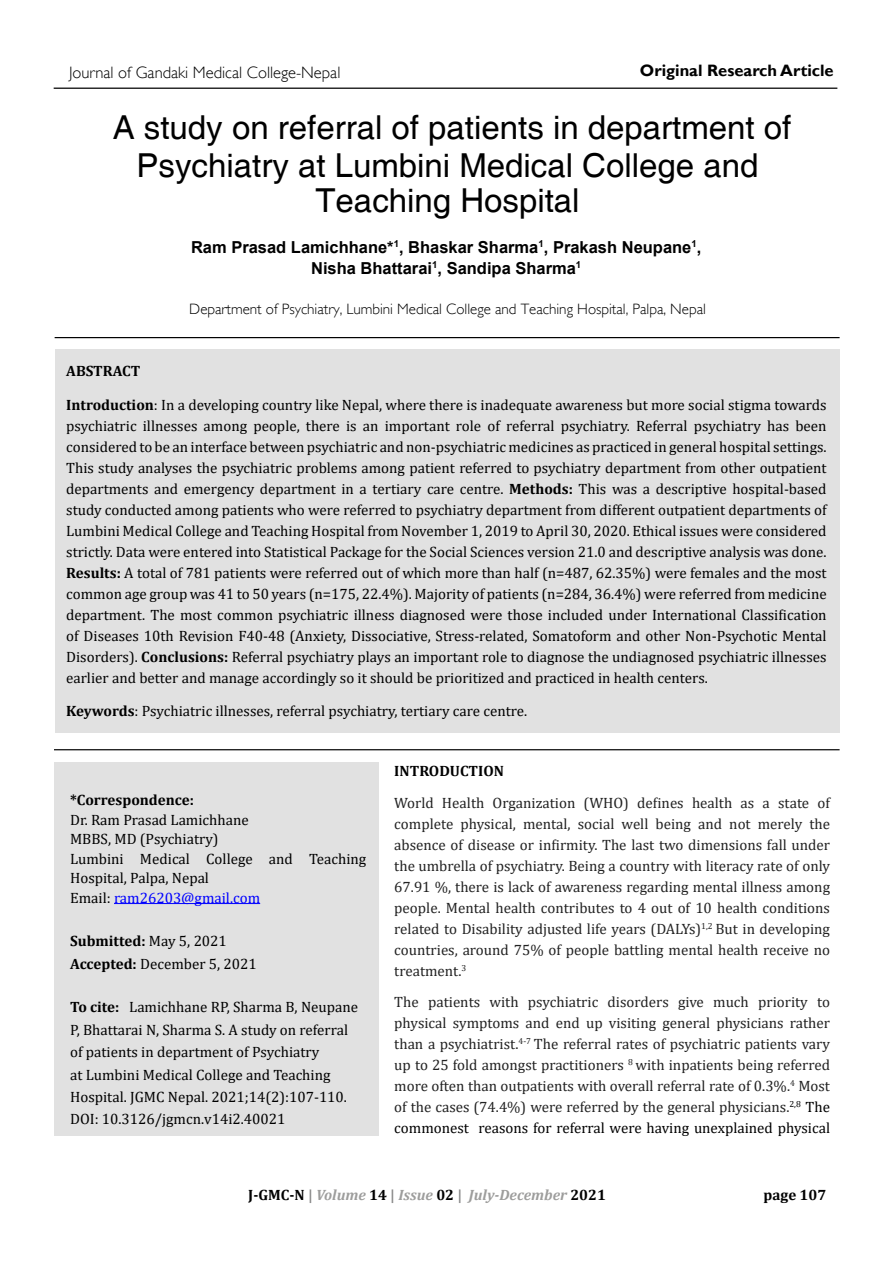
<style>
.page{position:relative;width:893px;height:1263px;background:#fff}
.page>*{position:absolute;margin:0;border:0;box-sizing:border-box;transform-origin:0 0}
.t1{font:33px/38px "Helvetica";color:#000;text-align:center}
.t2{font:700 16.5px/21px "Arial";color:#000;text-align:center}
.t3{font:300 16.5px "Gill Sans";color:#000}
.t4{font:700 16.5px "Gill Sans";color:#000}
.t5{font:15px/21px "Cambria";color:#000}
.t6{font:15px/21px "Cambria";color:#222;text-align:justify}
.t7{font:300 15px "Gill Sans";color:#000}
.t8{font:700 15px "Cambria";color:#000}
.t9{font:italic 700 15px "Cambria";color:#9d9d9c}
.s1{font-weight:700}
.s2{color:#00f}
.s3{color:#000}
.s4{font-style:normal;color:#000}
.s5{font-style:normal;color:#878787}
</style>
<div class="page">
<hr style="left:54px;top:88px;width:783px;height:1px;background:#000">
<div style="left:55px;top:349px;width:784px;height:383px;background:#e1e1e1"></div>
<div style="left:55px;top:762px;width:324px;height:373px;background:#e1e1e1"></div>
<hr style="left:55px;top:337px;width:785px;height:1px;background:#000">
<hr style="left:54px;top:749px;width:786px;height:1px;background:#000">
<hr style="left:114px;top:903px;width:146px;height:1px;background:#00f">
<p class="t3" style="left:69px;top:63px;width:273px">Journal of Gandaki Medical College-Nepal</p>
<p class="t4" style="left:640px;top:61px;width:195px">Original Research Article</p>
<h1 class="t1" style="left:113px;top:109px;width:680px">A study on referral of patients in department of<br>Psychiatry at Lumbini Medical College and</h1>
<h1 class="t1" style="left:315px;top:182px;width:266px">Teaching Hospital</h1>
<p class="t2" style="left:191px;top:237px;width:512px">Ram Prasad Lamichhane*<sup>1</sup>, Bhaskar Sharma<sup>1</sup>, Prakash Neupane<sup>1</sup>,<br>Nisha Bhattarai<sup>1</sup>, Sandipa Sharma<sup>1</sup></p>
<p class="t7" style="left:189px;top:300px;width:518px">Department of Psychiatry, Lumbini Medical College and Teaching Hospital, Palpa, Nepal</p>
<p class="t8" style="left:66px;top:360px;width:76px">ABSTRACT</p>
<p class="t5" style="left:66px;top:394px;width:762px;text-align:justify"><span class="s1">Introduction</span>: In a developing country like Nepal, where there is inadequate awareness but more social stigma towards psychiatric illnesses among people, there is an important role of referral psychiatry. Referral psychiatry has been considered to be an interface between psychiatric and non-psychiatric medicines as practiced in general hospital settings.<br>This study analyses the psychiatric problems among patient referred to psychiatry department from other outpatient departments and emergency department in a tertiary care centre. <span class="s1">Methods:</span> This was a descriptive hospital-based study conducted among patients who were referred to psychiatry department from different outpatient departments of Lumbini Medical College and Teaching Hospital from November 1, 2019 to April 30, 2020. Ethical issues were considered strictly. Data were entered into Statistical Package for the Social Sciences version 21.0 and descriptive analysis was done.<br><span class="s1">Results:</span> A total of 781 patients were referred out of which more than half (n=487, 62.35%) were females and the most common age group was 41 to 50 years (n=175, 22.4%). Majority of patients (n=284, 36.4%) were referred from medicine department. The most common psychiatric illness diagnosed were those included under International Classification of Diseases 10th Revision F40-48 (Anxiety, Dissociative, Stress-related, Somatoform and other Non-Psychotic Mental Disorders). <span class="s1">Conclusions:</span> Referral psychiatry plays an important role to diagnose the undiagnosed psychiatric illnesses earlier and better and manage accordingly so it should be prioritized and practiced in health centers.</p>
<p class="t5" style="left:66px;top:701px;width:462px"><span class="s1">Keywords</span>: Psychiatric illnesses, referral psychiatry, tertiary care centre.</p>
<p class="t8" style="left:70px;top:789px;width:125px">*Correspondence:</p>
<p class="t5" style="left:70px;top:810px;width:298px;line-height:19.5px">Dr. Ram Prasad Lamichhane<br>MBBS, MD (Psychiatry)<br>Lumbini Medical College and Teaching<br>Hospital, Palpa, Nepal<br>Email: <span class="s2">ram26203@gmail.com</span></p>
<p class="t5" style="left:70px;top:930px;width:188px;line-height:22.5px"><span class="s1">Submitted:</span> May 5, 2021<br><span class="s1">Accepted:</span> December 5, 2021</p>
<p class="t5" style="left:70px;top:996px;width:290px;line-height:22.4px"><span class="s1">To cite:</span> Lamichhane RP, Sharma B, Neupane P, Bhattarai N, Sharma S. A study on referral of patients in department of Psychiatry<br>at Lumbini Medical College and Teaching Hospital. JGMC Nepal. 2021;14(2):107-110.<br>DOI: 10.3126/jgmcn.v14i2.40021</p>
<p class="t8" style="left:394px;top:760px;width:111px">INTRODUCTION</p>
<p class="t6" style="left:394px;top:792px;width:437px">World Health Organization (WHO) defines health as a state of complete physical, mental, social well being and not merely the absence of disease or infirmity. The last two dimensions fall under the umbrella of psychiatry. Being a country with literacy rate of only 67.91 %, there is lack of awareness regarding mental illness among people. Mental health contributes to 4 out of 10 health conditions related to Disability adjusted life years (DALYs)<sup>1,2</sup> But in developing countries, around 75% of people battling mental health receive no treatment.<sup>3</sup></p>
<p class="t6" style="left:394px;top:992px;width:437px">The patients with psychiatric disorders give much priority to physical symptoms and end up visiting general physicians rather than a psychiatrist.<sup>4-7</sup> The referral rates of psychiatric patients vary up to 25 fold amongst practitioners <sup>8</sup> with inpatients being referred more often than outpatients with overall referral rate of 0.3%.<sup>4</sup> Most of the cases (74.4%) were referred by the general physicians.<sup>2,8</sup> <span class="s3">The commonest reasons for referral were having unexplained physical</span></p>
<p class="t9" style="left:248px;top:1186px;width:359px"><span class="s4">J-GMC-N</span> <span class="s5">|</span> Volume <span class="s4">14</span> <span class="s5">|</span> Issue <span class="s4">02</span> <span class="s5">|</span> July-December <span class="s4">2021</span></p>
<p class="t8" style="left:763px;top:1184px;width:64px">page 107</p>
</div>
